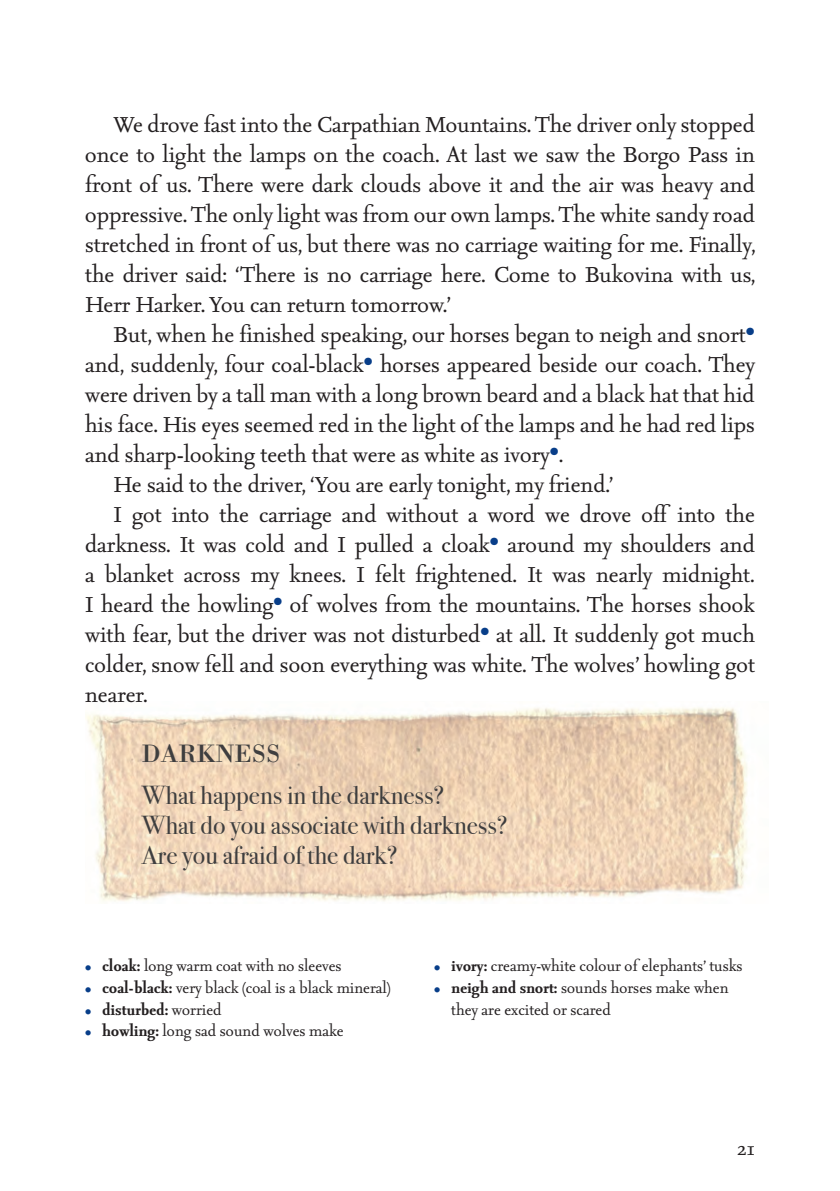
<style>
.page{position:relative;width:840px;height:1191px;background:#fff}
.page>*{position:absolute;margin:0;border:0;box-sizing:border-box;transform-origin:0 0}
.t1{font:26px/30px "Seria";color:#231f20;text-align:justify}
.t2{font:26px/30px "Bodoni Svty Two ITCTT";color:#3e3e3f}
.t3{font:26px "Bodoni";color:#3e3e3f}
.t4{font:24px "Seria";color:#231f20}
.t5{font:18px/21.6px "Seria";color:#231f20}
.t6{font:700 18px "Seria";color:#231f20}
.s1{font-weight:700;color:#083e89}
.s2{font-weight:700}
.s3{color:#083e89}
.s4{font-weight:400}
</style>
<div class="page">
<img style="left:85px;top:707px;width:663px;height:195px">
<p class="t1" style="left:85px;top:110px;width:671px;text-indent:28px">We drove fast into the Carpathian Mountains. The driver only stopped once to light the lamps on the coach. At last we saw the Borgo Pass in front of us. There were dark clouds above it and the air was heavy and oppressive. The only light was from our own lamps. The white sandy road stretched in front of us, but there was no carriage waiting for me. Finally, the driver said: ‘There is no carriage here. Come to Bukovina with us, Herr Harker. You can return tomorrow.’</p>
<p class="t1" style="left:113px;top:320px;width:642px">But, when he finished speaking, our horses began to neigh and snort<sup>•</sup></p>
<p class="t1" style="left:85px;top:350px;width:671px">and, suddenly, four coal-black<sup>•</sup> horses appeared beside our coach. They</p>
<p class="t1" style="left:85px;top:380px;width:670px">were driven by a tall man with a long brown beard and a black hat that hid</p>
<p class="t1" style="left:85px;top:410px;width:671px">his face. His eyes seemed red in the light of the lamps and he had red lips</p>
<p class="t1" style="left:85px;top:440px;width:479px">and sharp-looking teeth that were as white as ivory<sup>•</sup>.</p>
<p class="t1" style="left:113px;top:470px;width:501px">He said to the driver, ‘You are early tonight, my friend.’</p>
<p class="t1" style="left:113px;top:500px;width:642px">I got into the carriage and without a word we drove off into the</p>
<p class="t1" style="left:85px;top:530px;width:670px">darkness. It was cold and I pulled a cloak<sup>•</sup> around my shoulders and</p>
<p class="t1" style="left:85px;top:560px;width:670px">a blanket across my knees. I felt frightened. It was nearly midnight.</p>
<p class="t1" style="left:85px;top:590px;width:670px">I heard the howling<sup>•</sup> of wolves from the mountains. The horses shook</p>
<p class="t1" style="left:85px;top:620px;width:670px">with fear, but the driver was not disturbed<sup>•</sup> at all. It suddenly got much</p>
<p class="t1" style="left:85px;top:650px;width:671px">colder, snow fell and soon everything was white. The wolves’ howling got</p>
<p class="t1" style="left:85px;top:680px;width:64px">nearer.</p>
<p class="t3" style="left:142px;top:738px;width:140px">DARKNESS</p>
<p class="t2" style="left:142px;top:777px;width:367px">What happens in the darkness?<br>What do you associate with darkness?<br>Are you afraid of the dark?</p>
<p class="t5" style="left:85px;top:956px;width:258px"><span class="s1">•</span> <span class="s2">cloak:</span> long warm coat with no sleeves</p>
<p class="t5" style="left:85px;top:977px;width:307px"><span class="s1">•</span> <span class="s2">coal-black:</span> very black (coal is a black mineral)</p>
<p class="t6" style="left:85px;top:1000px;width:138px"><span class="s3">•</span> disturbed: <span class="s4">worried</span></p>
<p class="t5" style="left:85px;top:1020px;width:260px"><span class="s1">•</span> <span class="s2">howling:</span> long sad sound wolves make</p>
<p class="t5" style="left:434px;top:956px;width:310px"><span class="s1">•</span> <span class="s2">ivory:</span> creamy-white colour of elephants’ tusks</p>
<p class="t5" style="left:451px;top:977px;width:279px;text-indent:-17px"><span class="s1">•</span> <span class="s2">neigh and snort:</span> sounds horses make when they are excited or scared</p>
<p class="t4" style="left:736px;top:1135px;width:19px">21</p>
</div>
